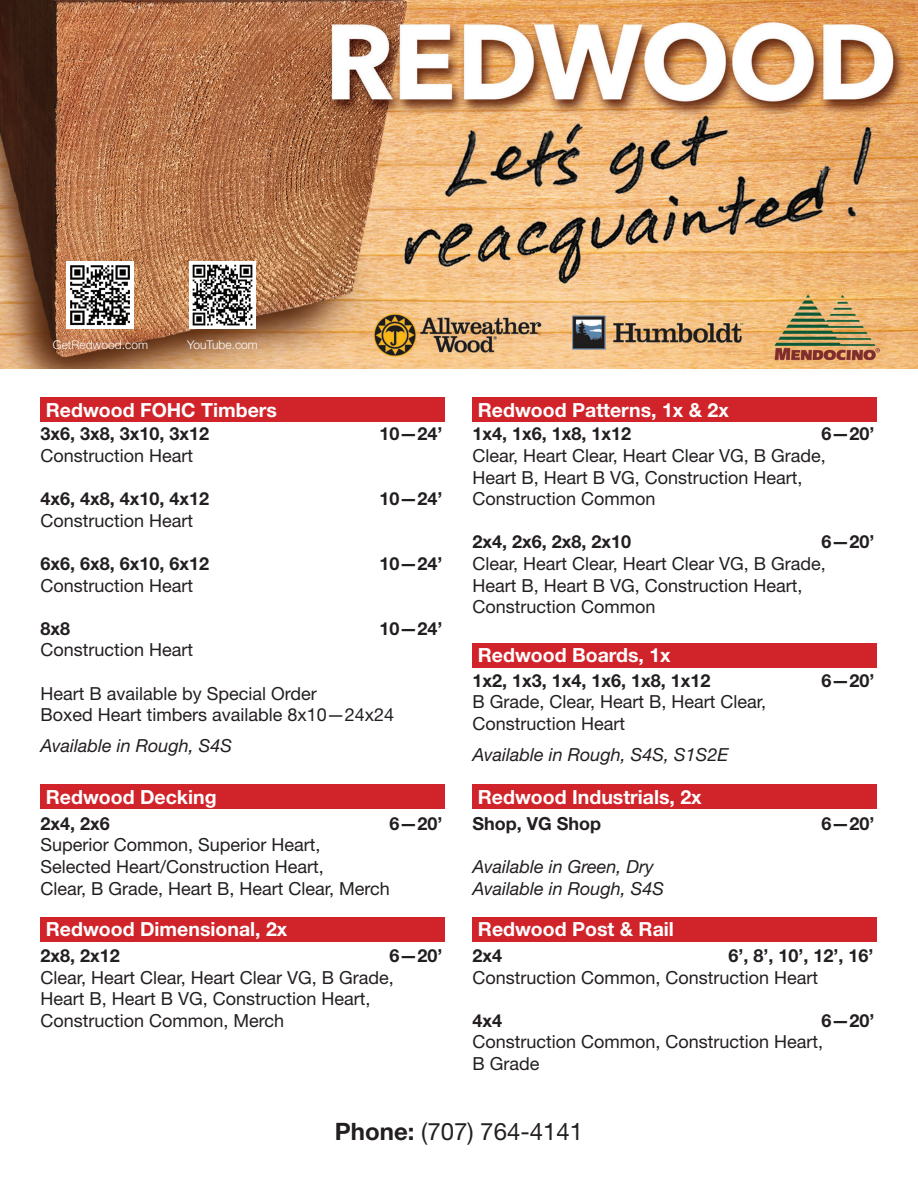
<style>
.page{position:relative;width:918px;height:1188px;background:#fff}
.page>*{position:absolute;margin:0;border:0;box-sizing:border-box;transform-origin:0 0}
.t1{font:24px "Helvetica Neue LT Std";color:#231f20}
.t2{font:700 19.5px "Helvetica Neue LT Std";color:#fff}
.t3{font:18px/21.6px "Helvetica Neue LT Std";color:#231f20}
.t4{font:700 18px "Helvetica Neue LT Std";color:#231f20}
.t5{font:italic 18px/21.6px "Helvetica Neue LT Pro";color:#231f20}
.t6{font:300 12px "Helvetica Neue LT Pro";color:#fff}
.s1{font-weight:700}
</style>
<div class="page">
<div style="left:40px;top:785px;width:406px;height:24px;background:#d1232a"></div>
<div style="left:472px;top:917px;width:406px;height:25px;background:#d1232a"></div>
<div style="left:472px;top:643px;width:406px;height:24px;background:#d1232a"></div>
<div style="left:472px;top:397px;width:406px;height:25px;background:#d1232a"></div>
<div style="left:40px;top:397px;width:406px;height:25px;background:#d1232a"></div>
<img style="left:0;top:0;width:918px;height:369px">
<img style="left:67px;top:262px;width:67px;height:67px">
<img style="left:189px;top:262px;width:67px;height:67px">
<div style="left:40px;top:917px;width:406px;height:25px;background:#d1232a"></div>
<div style="left:472px;top:785px;width:406px;height:24px;background:#d1232a"></div>
<p class="t6" style="left:53px;top:338px;width:97px">GetRedwood.com</p>
<p class="t6" style="left:187px;top:338px;width:72px">YouTube.com</p>
<p class="t2" style="left:46px;top:398px;width:233px">Redwood FOHC Timbers</p>
<p class="t4" style="left:40px;top:423px;width:170px">3x6, 3x8, 3x10, 3x12</p>
<p class="t4" style="left:380px;top:423px;width:65px">10—24’</p>
<p class="t3" style="left:40px;top:445px;width:154px">Construction Heart</p>
<p class="t4" style="left:40px;top:488px;width:170px">4x6, 4x8, 4x10, 4x12</p>
<p class="t4" style="left:380px;top:488px;width:65px">10—24’</p>
<p class="t3" style="left:40px;top:509px;width:154px">Construction Heart</p>
<p class="t4" style="left:40px;top:552px;width:170px">6x6, 6x8, 6x10, 6x12</p>
<p class="t4" style="left:380px;top:552px;width:65px">10—24’</p>
<p class="t3" style="left:40px;top:574px;width:154px">Construction Heart</p>
<p class="t4" style="left:40px;top:617px;width:31px">8x8</p>
<p class="t4" style="left:380px;top:617px;width:65px">10—24’</p>
<p class="t3" style="left:40px;top:639px;width:154px">Construction Heart</p>
<p class="t3" style="left:40px;top:682px;width:355px">Heart B available by Special Order<br>Boxed Heart timbers available 8x10—24x24</p>
<p class="t5" style="left:40px;top:734px;width:193px">Available in Rough, S4S</p>
<p class="t2" style="left:46px;top:785px;width:172px">Redwood Decking</p>
<p class="t4" style="left:40px;top:812px;width:71px">2x4, 2x6</p>
<p class="t4" style="left:390px;top:812px;width:55px">6—20’</p>
<p class="t3" style="left:40px;top:834px;width:351px">Superior Common, Superior Heart,<br>Selected Heart/Construction Heart,<br>Clear, B Grade, Heart B, Heart Clear, Merch</p>
<p class="t2" style="left:46px;top:917px;width:243px">Redwood Dimensional, 2x</p>
<p class="t4" style="left:40px;top:945px;width:81px">2x8, 2x12</p>
<p class="t4" style="left:390px;top:945px;width:55px">6—20’</p>
<p class="t3" style="left:40px;top:966px;width:355px">Clear, Heart Clear, Heart Clear VG, B Grade,<br>Heart B, Heart B VG, Construction Heart,<br>Construction Common, Merch</p>
<p class="t2" style="left:478px;top:398px;width:252px">Redwood Patterns, 1x &amp; 2x</p>
<p class="t4" style="left:472px;top:423px;width:160px">1x4, 1x6, 1x8, 1x12</p>
<p class="t4" style="left:822px;top:423px;width:55px">6—20’</p>
<p class="t3" style="left:472px;top:445px;width:355px">Clear, Heart Clear, Heart Clear VG, B Grade,<br>Heart B, Heart B VG, Construction Heart,<br>Construction Common</p>
<p class="t4" style="left:472px;top:531px;width:160px">2x4, 2x6, 2x8, 2x10</p>
<p class="t4" style="left:822px;top:531px;width:55px">6—20’</p>
<p class="t3" style="left:472px;top:553px;width:355px">Clear, Heart Clear, Heart Clear VG, B Grade,<br>Heart B, Heart B VG, Construction Heart,<br>Construction Common</p>
<p class="t2" style="left:478px;top:643px;width:194px">Redwood Boards, 1x</p>
<p class="t4" style="left:472px;top:669px;width:240px">1x2, 1x3, 1x4, 1x6, 1x8, 1x12</p>
<p class="t4" style="left:822px;top:669px;width:55px">6—20’</p>
<p class="t3" style="left:472px;top:691px;width:295px">B Grade, Clear, Heart B, Heart Clear,<br>Construction Heart</p>
<p class="t5" style="left:472px;top:743px;width:258px">Available in Rough, S4S, S1S2E</p>
<p class="t2" style="left:478px;top:785px;width:225px">Redwood Industrials, 2x</p>
<p class="t4" style="left:472px;top:812px;width:130px">Shop, VG Shop</p>
<p class="t4" style="left:822px;top:812px;width:55px">6—20’</p>
<p class="t5" style="left:472px;top:855px;width:193px">Available in Green, Dry<br>Available in Rough, S4S</p>
<p class="t2" style="left:478px;top:917px;width:198px">Redwood Post &amp; Rail</p>
<p class="t4" style="left:472px;top:945px;width:31px">2x4</p>
<p class="t4" style="left:729px;top:945px;width:147px">6’, 8’, 10’, 12’, 16’</p>
<p class="t3" style="left:472px;top:966px;width:347px">Construction Common, Construction Heart</p>
<p class="t4" style="left:472px;top:1009px;width:31px">4x4</p>
<p class="t4" style="left:822px;top:1009px;width:55px">6—20’</p>
<p class="t3" style="left:472px;top:1031px;width:352px">Construction Common, Construction Heart,<br>B Grade</p>
<h1 class="t1" style="left:335px;top:1117px;width:250px"><span class="s1">Phone:</span> (707) 764-4141</h1>
</div>
